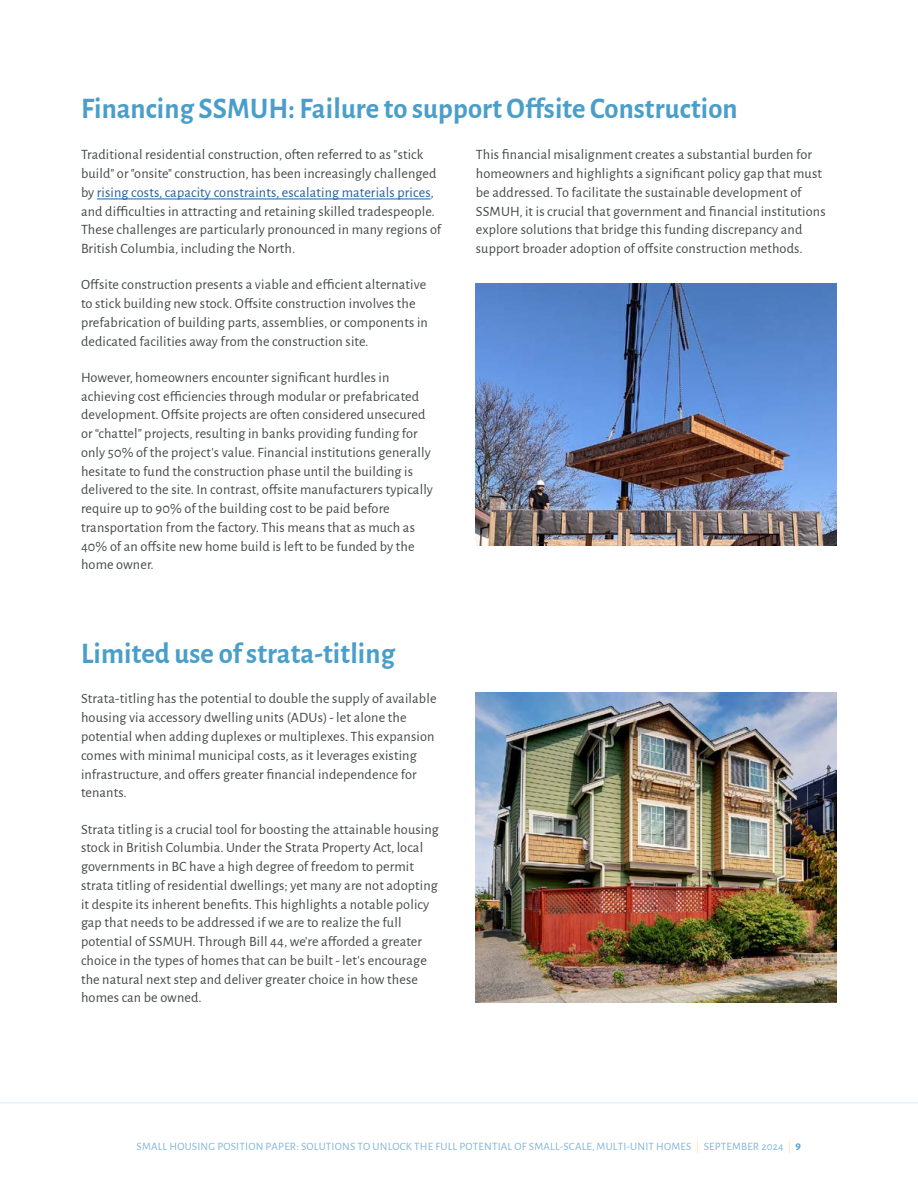
<style>
.page{position:relative;width:918px;height:1188px;background:#fff}
.page>*{position:absolute;margin:0;border:0;box-sizing:border-box;transform-origin:0 0}
.t1{font:700 30px "Alegreya Sans";letter-spacing:.005em;color:#4a9eca;scale:.95 1}
.t2{font:14.25px/18.8px "Alegreya Sans";letter-spacing:.01em;color:#454848}
.t3{font:11.25px "Alegreya Sans";letter-spacing:.015em;color:#83b5d7}
.s1{color:#215e9e}
.s2{font-weight:300;color:#ffd36b}
.s3{font-weight:700;color:#4a9eca}
</style>
<div class="page">
<hr style="left:0;top:1103px;width:918px;height:1px;background:#d3eef7">
<hr style="left:97px;top:199px;width:334px;height:1px;background:#215e9e">
<img style="left:476px;top:284px;width:361px;height:261px">
<img style="left:476px;top:692px;width:361px;height:310px">
<h1 class="t1" style="left:81px;top:87px;width:693px">Financing SSMUH: Failure to support Offsite Construction</h1>
<p class="t2" style="left:81px;top:145px;width:362px">Traditional residential construction, often referred to as "stick build" or "onsite" construction, has been increasingly challenged by <span class="s1">rising costs, capacity constraints, escalating materials prices</span>, and difficulties in attracting and retaining skilled tradespeople.<br>These challenges are particularly pronounced in many regions of British Columbia, including the North.</p>
<p class="t2" style="left:81px;top:275px;width:348px">Offsite construction presents a viable and efficient alternative to stick building new stock. Offsite construction involves the prefabrication of building parts, assemblies, or components in dedicated facilities away from the construction site.</p>
<p class="t2" style="left:81px;top:367px;width:354px">However, homeowners encounter significant hurdles in achieving cost efficiencies through modular or prefabricated development. Offsite projects are often considered unsecured or “chattel” projects, resulting in banks providing funding for only 50% of the project's value. Financial institutions generally hesitate to fund the construction phase until the building is delivered to the site. In contrast, offsite manufacturers typically require up to 90% of the building cost to be paid before transportation from the factory. This means that as much as 40% of an offsite new home build is left to be funded by the home owner.</p>
<h1 class="t1" style="left:81px;top:631px;width:332px">Limited use of strata-titling</h1>
<p class="t2" style="left:81px;top:689px;width:357px">Strata-titling has the potential to double the supply of available housing via accessory dwelling units (ADUs) - let alone the potential when adding duplexes or multiplexes. This expansion comes with minimal municipal costs, as it leverages existing infrastructure, and offers greater financial independence for tenants.</p>
<p class="t2" style="left:81px;top:819px;width:359px">Strata titling is a crucial tool for boosting the attainable housing stock in British Columbia. Under the Strata Property Act, local governments in BC have a high degree of freedom to permit strata titling of residential dwellings; yet many are not adopting it despite its inherent benefits. This highlights a notable policy gap that needs to be addressed if we are to realize the full potential of SSMUH. Through Bill 44, we’re afforded a greater choice in the types of homes that can be built - let’s encourage the natural next step and deliver greater choice in how these homes can be owned.</p>
<p class="t2" style="left:476px;top:145px;width:351px">This financial misalignment creates a substantial burden for homeowners and highlights a significant policy gap that must be addressed. To facilitate the sustainable development of SSMUH, it is crucial that government and financial institutions explore solutions that bridge this funding discrepancy and support broader adoption of offsite construction methods.</p>
<p class="t3" style="left:137px;top:1139px;width:666px">SMALL HOUSING POSITION PAPER: SOLUTIONS TO UNLOCK THE FULL POTENTIAL OF SMALL-SCALE, MULTI-UNIT HOMES <span class="s2">|</span> SEPTEMBER 2024 <span class="s2">|</span> <span class="s3">9</span></p>
</div>
